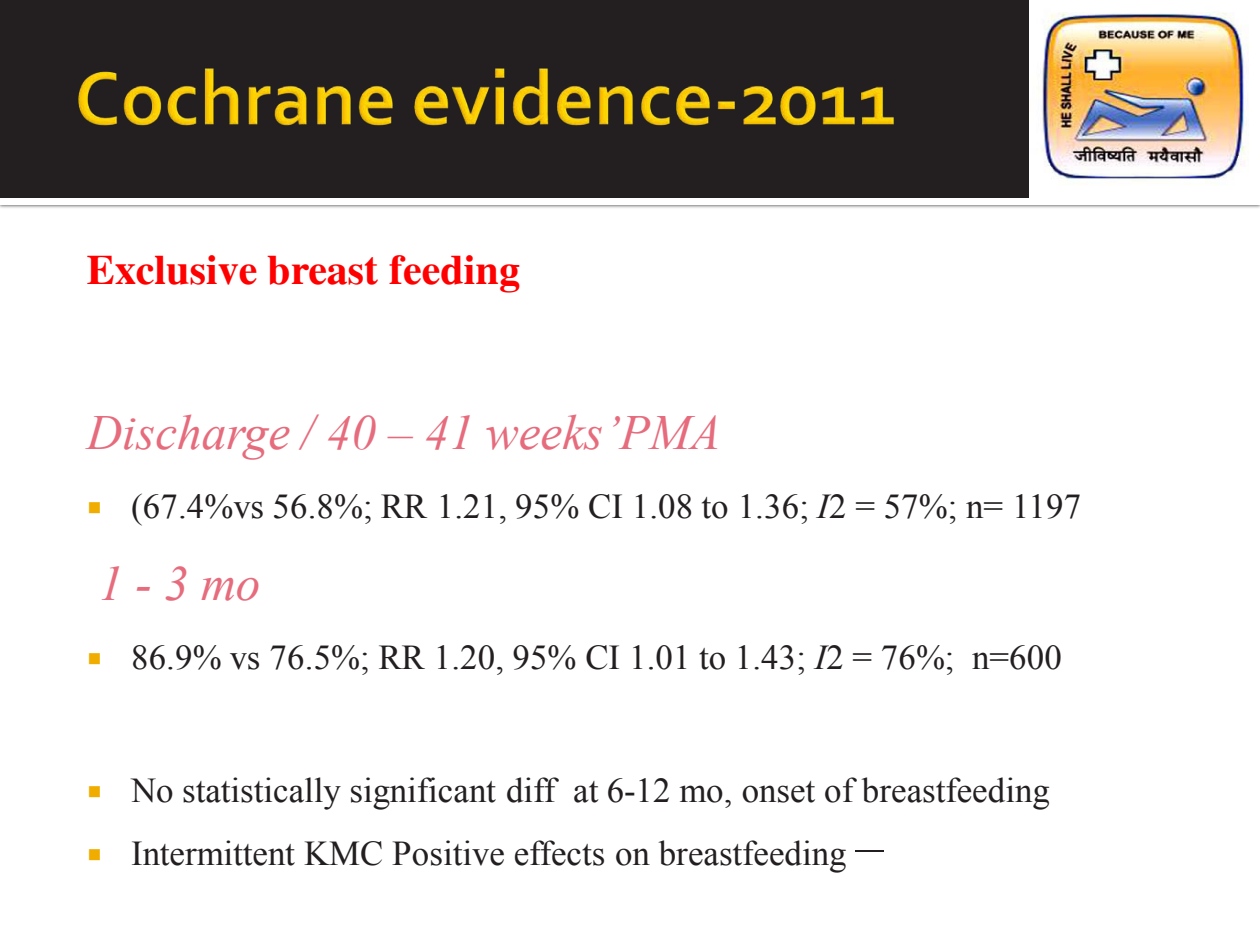
<style>
.page{position:relative;width:1260px;height:945px;background:#fff}
.page>*{position:absolute;margin:0;border:0;box-sizing:border-box;transform-origin:0 0}
.t1{font:italic 49.18px "Times New Roman";color:#e66c7d}
.t2{font:700 42px "Times";color:#f00}
.t3{font:34.82px "Times New Roman";color:#231f20}
.s1{color:#f0ad00}
.s2{font-style:italic}
.s3{font-size:55.82px}
</style>
<div class="page">
<svg style="left:625px;top:205px;width:10px;height:4px"></svg>
<div style="left:0;top:0;width:1260px;height:198px;background:#231f20"></div>
<img style="left:78px;top:68px;width:816px;height:58px">
<img style="left:1029px;top:0;width:231px;height:198px">
<p class="t2" style="left:87px;top:245px;width:435px">Exclusive breast feeding</p>
<h1 class="t1" style="left:87px;top:398px;width:635px">Discharge / 40 – 41 weeks’PMA</h1>
<p class="t3" style="left:87px;top:483px;width:996px"><span class="s1">○</span> (67.4%vs 56.8%; RR 1.21, 95% CI 1.08 to 1.36; <span class="s2">I</span>2 = 57%; n= 1197</p>
<h1 class="t1" style="left:99px;top:549px;width:163px">1-3mo</h1>
<p class="t3" style="left:87px;top:634px;width:977px"><span class="s1">○</span> 86.9% vs 76.5%; RR 1.20, 95% CI 1.01 to 1.43; <span class="s2">I</span>2 = 76%; n=600</p>
<p class="t3" style="left:87px;top:767px;width:964px"><span class="s1">○</span> No statistically significant diff at 6-12 mo, onset of breastfeeding</p>
<p class="t3" style="left:87px;top:830px;width:798px"><span class="s1">○</span> Intermittent KMC Positive effects on breastfeeding <span class="s3">–</span></p>
</div>
